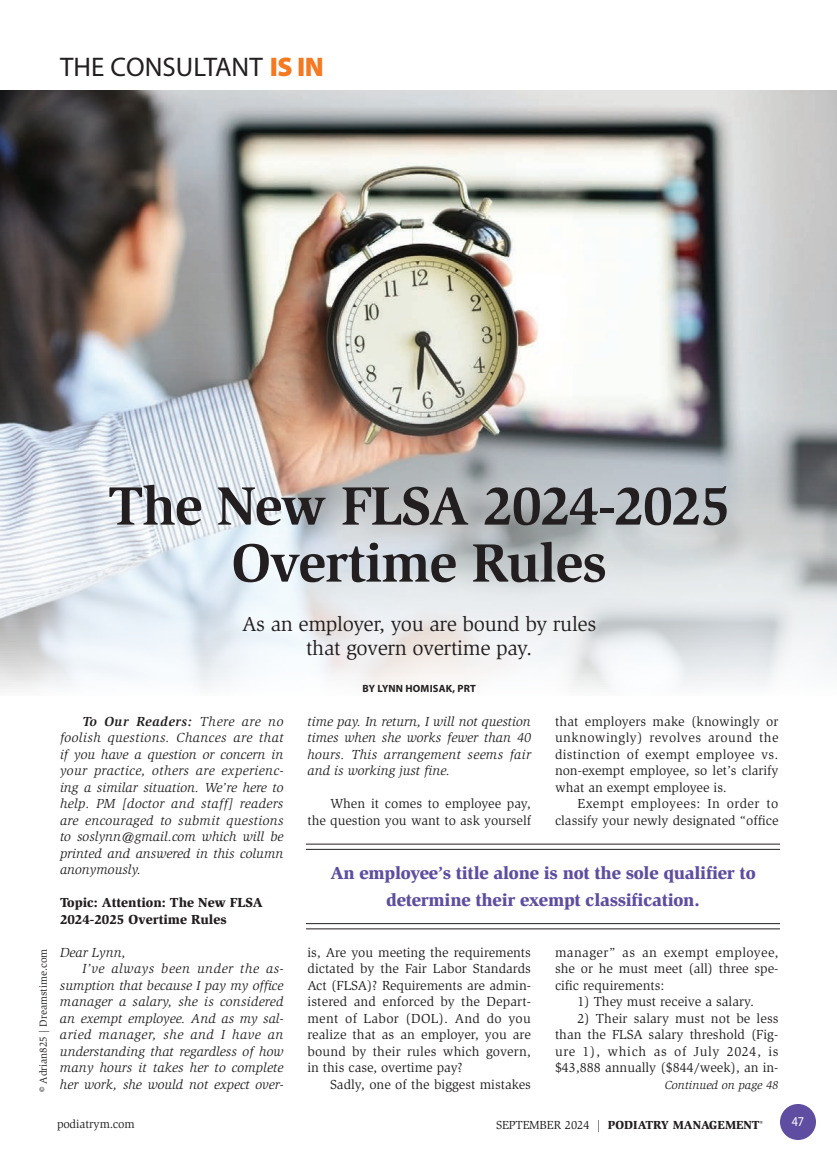
<style>
.page{position:relative;width:837px;height:1161px;background:#fff}
.page>*{position:absolute;margin:0;border:0;box-sizing:border-box;transform-origin:0 0}
._2011-Headline{font:700 55.5px/57px "Slimbach";letter-spacing:-.02em;color:#231f20;text-align:center}
.t1{font:27px "Myriad Pro";color:#231f20}
._2011-Deck{font:21px "Slimbach";letter-spacing:-.015em;color:#231f20}
._2011-Callout{font:900 18px/27px "Slimbach";letter-spacing:-.015em;color:#5e4da0;text-align:center}
._2011-Global_Text{font:13.5px/16.5px "Slimbach";color:#231f20;text-align:justify}
._2011-Global_Text-2{font:italic 13.5px/16.5px "Slimbach";color:#231f20;text-align:justify}
._2011-Subhead1{font:900 13.5px/16.5px "Slimbach";color:#231f20}
.t2{font:13.5px "Myriad Pro";color:#fff;scale:.9 1}
.t3{font:900 12px "Slimbach";color:#231f20}
.t4{font:italic 12px "Slimbach";color:#231f20}
.t5{font:12px "Slimbach";color:#231f20}
.t6{font:10.5px "Slimbach";color:#231f20}
._2023-Byline{font:700 10.5px "Myriad Pro";letter-spacing:.02em;color:#231f20}
.s1{font-weight:900;color:#f47921}
.s2{font-weight:700}
.s3{font-weight:400}
</style>
<div class="page">
<div style="left:780px;top:1104px;width:36px;height:36px;background:#5e4da0;border-radius:50%"></div>
<img style="left:0;top:90px;width:837px;height:599px">
<hr style="left:306px;top:844px;width:474px;height:1px;background:#231f20">
<hr style="left:306px;top:849px;width:474px;height:1px;background:#231f20">
<hr style="left:306px;top:923px;width:474px;height:1px;background:#231f20">
<hr style="left:306px;top:928px;width:474px;height:1px;background:#231f20">
<p class="t1" style="left:60px;top:52px;width:265px">THE CONSULTANT <span class="s1">IS IN</span></p>
<p class="_2011-Headline" style="left:108px;top:477px;width:624px">The New FLSA 2024-2025<br>Overtime Rules</p>
<p class="_2011-Deck" style="left:242px;top:612px;width:356px">As an employer, you are bound by rules</p>
<p class="_2011-Deck" style="left:306px;top:636px;width:228px">that govern overtime pay.</p>
<p class="t6" style="left:37px;top:1092px;width:145px;rotate:-90deg">© Adrian825 | Dreamstime.com</p>
<p class="_2011-Global_Text-2" style="left:60px;top:713px;width:225px;text-indent:23px"><span class="s2">To Our Readers:</span> There are no foolish questions. Chances are that if you have a question or concern in your practice, others are experienc&shy;ing a similar situation. We’re here to help. PM [doctor and staff] readers are encouraged to submit questions to soslynn@gmail.com which will be printed and answered in this column anonymously.</p>
<p class="_2011-Subhead1" style="left:60px;top:894px;width:204px">Topic: Attention: The New FLSA<br>2024-2025 Overtime Rules</p>
<p class="_2011-Global_Text-2" style="left:60px;top:944px;width:67px">Dear Lynn,</p>
<p class="_2011-Global_Text-2" style="left:60px;top:960px;width:225px;text-indent:23px">I’ve always been under the as&shy;sumption that because I pay my office manager a salary, she is considered an exempt employee. And as my sal&shy;aried manager, she and I have an understanding that regardless of how many hours it takes her to complete her work, she would not expect over-</p>
<p class="_2023-Byline" style="left:363px;top:682px;width:115px">BY LYNN HOMISAK, PRT</p>
<p class="_2011-Global_Text-2" style="left:308px;top:713px;width:225px">time pay. In return, I will not question times when she works fewer than 40 hours. This arrangement seems fair and is working just fine.</p>
<p class="_2011-Global_Text" style="left:308px;top:795px;width:225px;text-align:right">When it comes to employee pay,<br>the question you want to ask yourself</p>
<p class="_2011-Global_Text" style="left:555px;top:713px;width:225px">that employers make (knowingly or unknowingly) revolves around the distinction of exempt employee vs. non-exempt employee, so let’s clarify what an exempt employee is.</p>
<p class="_2011-Global_Text" style="left:555px;top:795px;width:225px;text-align:right">Exempt employees: In order to classify your newly designated “office</p>
<p class="_2011-Callout" style="left:330px;top:859px;width:427px">An employee’s title alone is not the sole qualifier to determine their exempt classification.</p>
<p class="_2011-Global_Text" style="left:308px;top:944px;width:225px">is, Are you meeting the requirements dictated by the Fair Labor Standards Act (FLSA)? Requirements are admin&shy;istered and enforced by the Depart&shy;ment of Labor (DOL). And do you realize that as an employer, you are bound by their rules which govern, in this case, overtime pay?</p>
<p class="_2011-Global_Text" style="left:330px;top:1076px;width:203px">Sadly, one of the biggest mistakes</p>
<p class="_2011-Global_Text" style="left:555px;top:944px;width:225px">manager” as an exempt employee, she or he must meet (all) three spe&shy;cific requirements:</p>
<p class="_2011-Global_Text" style="left:578px;top:993px;width:178px">1) They must receive a salary.</p>
<p class="_2011-Global_Text" style="left:555px;top:1010px;width:225px;text-indent:23px">2) Their salary must not be less than the FLSA salary threshold (Fig&shy;ure 1), which as of July 2024, is $43,888 annually ($844/week), an in-</p>
<p class="t4" style="left:665px;top:1078px;width:115px">Continued on page 48</p>
<p class="t5" style="left:57px;top:1117px;width:79px">podiatrym.com</p>
<p class="t3" style="left:496px;top:1117px;width:268px"><span class="s3">SEPTEMBER 2024 |</span> PODIATRY MANAGEMENT<sup>®</sup></p>
<p class="t2" style="left:792px;top:1114px;width:15px">47</p>
</div>
